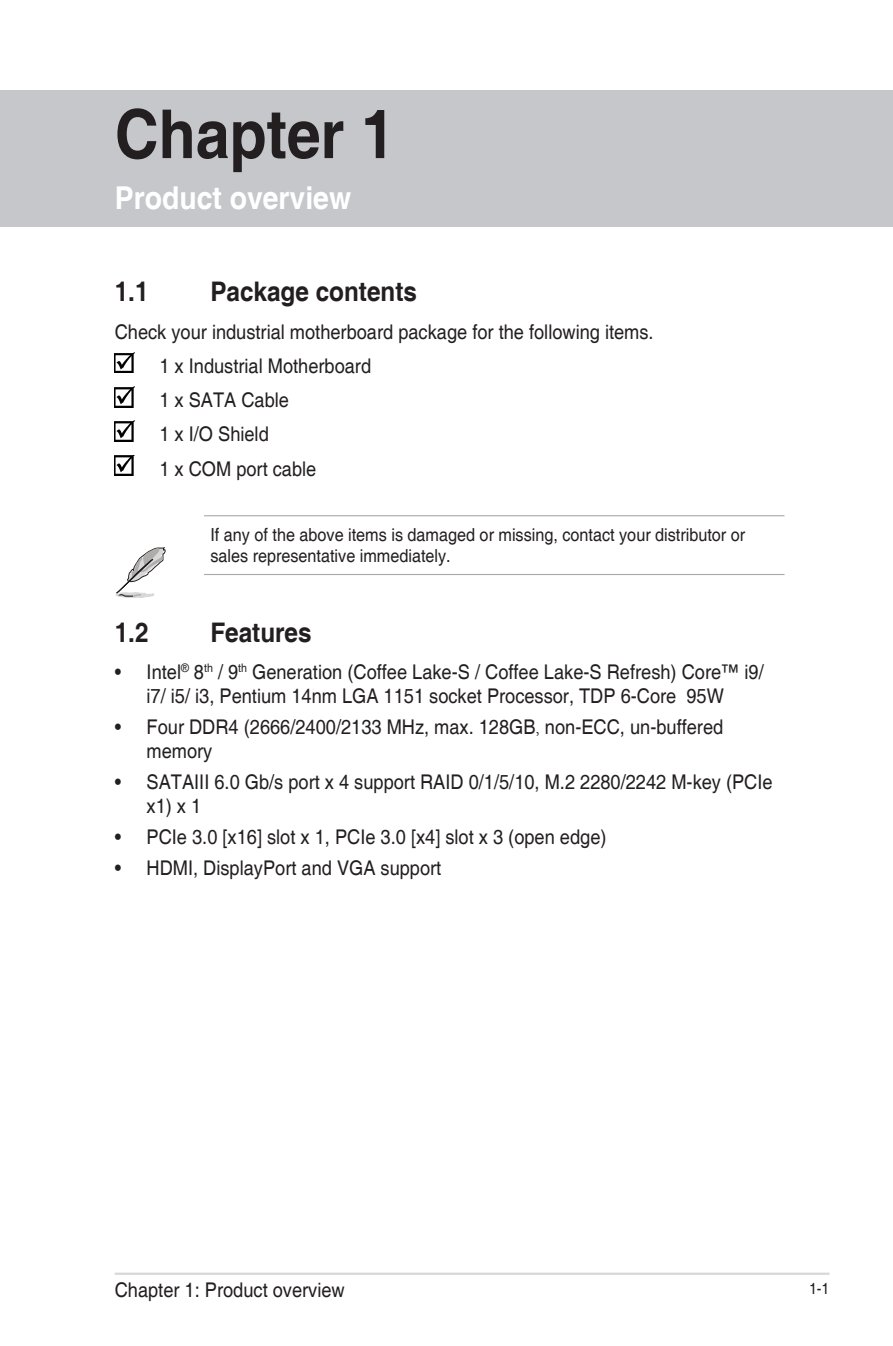
<style>
.page{position:relative;width:893px;height:1346px;background:#fff}
.page>*{position:absolute;margin:0;border:0;box-sizing:border-box;transform-origin:0 0}
.t1{font:700 67.5px "Helvetica";color:#231f20;scale:.9 1}
.t2{font:700 31.5px "Helvetica";color:#fff;scale:.9 1}
.t3{font:700 27px "Helvetica";color:#231f20;scale:.9 1}
.t4{font:20.25px/34.2px "Helvetica";color:#231f20;scale:.9 1}
.t5{font:18px/21.6px "Helvetica";color:#231f20;scale:.9 1}
.t6{font:15.75px "Helvetica";color:#231f20;scale:.9 1}
.s1{font-family:"Adobe Song Std";font-weight:300}
</style>
<div class="page">
<hr style="left:115px;top:1272px;width:714px;height:3px;background:#d8d8d8">
<hr style="left:204px;top:515px;width:580px;height:1px;background:#a8a9ad">
<hr style="left:204px;top:574px;width:580px;height:1px;background:#a8a9ad">
<img style="left:115px;top:352px;width:20px;height:21px">
<img style="left:115px;top:386px;width:20px;height:21px">
<img style="left:115px;top:421px;width:20px;height:20px">
<img style="left:115px;top:455px;width:20px;height:21px">
<div style="left:0;top:90px;width:893px;height:137px;background:#c5c7cb"></div>
<svg style="left:116px;top:547px;width:50px;height:51px"></svg>
<h1 class="t1" style="left:115px;top:93px;width:313px">Chapter 1</h1>
<h2 class="t2" style="left:115px;top:178px;width:264px">Product overview</h2>
<h3 class="t3" style="left:115px;top:275px;width:39px">1.1</h3>
<h3 class="t3" style="left:210px;top:275px;width:231px">Package contents</h3>
<p class="t4" style="left:159px;top:315px;width:551px;text-indent:-45px">Check your industrial motherboard package for the following items.<br>1 x Industrial Motherboard<br>1 x SATA Cable<br>1 x I/O Shield<br>1 x COM port cable</p>
<p class="t5" style="left:210px;top:524px;width:596px">If any of the above items is damaged or missing, contact your distributor or sales representative immediately.</p>
<h3 class="t3" style="left:115px;top:616px;width:39px">1.2</h3>
<h3 class="t3" style="left:210px;top:616px;width:114px">Features</h3>
<p class="t4" style="left:115px;top:660px;width:723px;line-height:24.3px;text-align:center">• Intel<sup>®</sup> 8<sup>th</sup> / 9<sup>th</sup> Generation (Coffee Lake-S / Coffee Lake-S Refresh) Core™ i9/ i7/ i5/ i3, Pentium 14nm LGA 1151 socket Processor, TDP 6-Core 95W</p>
<p class="t4" style="left:147px;top:715px;width:642px;line-height:24.3px;text-indent:-32px">• Four DDR4 (2666/2400/2133 MHz, max. 128GB<span class="s1">,</span> non-ECC, un-buffered memory</p>
<p class="t4" style="left:147px;top:770px;width:697px;line-height:24.3px;text-indent:-32px">• SATAIII 6.0 Gb/s port x 4 support RAID 0/1/5/10, M.2 2280/2242 M-key (PCIe x1) x 1</p>
<p class="t4" style="left:115px;top:820px;width:548px">• PCIe 3.0 [x16] slot x 1, PCIe 3.0 [x4] slot x 3 (open edge)</p>
<p class="t4" style="left:115px;top:851px;width:364px">• HDMI, DisplayPort and VGA support</p>
<p class="t4" style="left:115px;top:1273px;width:257px">Chapter 1: Product overview</p>
<p class="t6" style="left:809px;top:1279px;width:24px">1-1</p>
</div>
